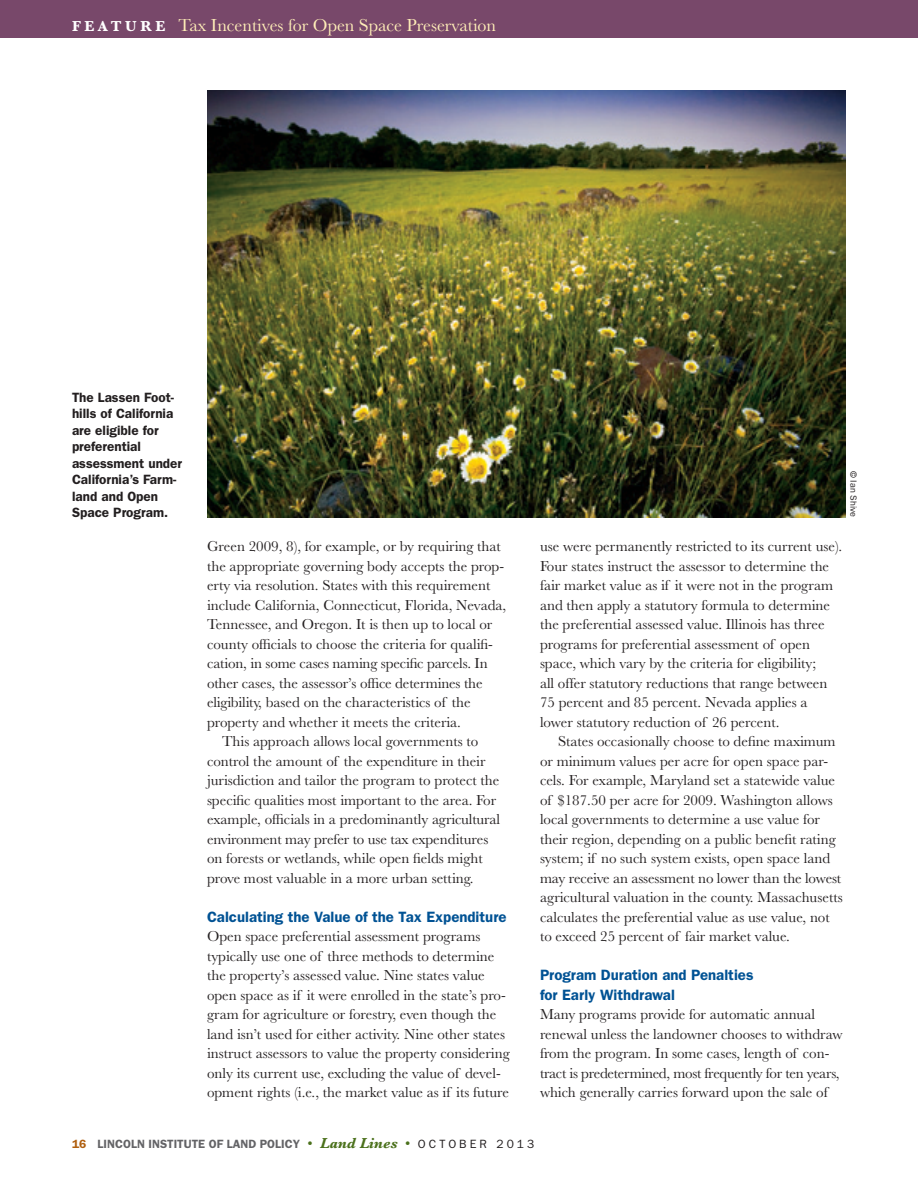
<style>
.page{position:relative;width:918px;height:1188px;background:#fff}
.page>*{position:absolute;margin:0;border:0;box-sizing:border-box;transform-origin:0 0}
.t1{font:18px "Baskerville";color:#ffeeb8}
._00_text{font:15px/19.5px "Baskerville";color:#231f20}
._04_subhead_A{font:600 15px/19.5px "ITC Franklin Gothic Std";color:#005294}
._07_caption{font:600 13.5px/16.5px "ITC Franklin Gothic Std";color:#231f20}
.t2{font:600 12px "ITC Franklin Gothic Std";color:#636366}
._70_credit{font:9px "ITC Franklin Gothic Std";color:#231f20}
.s1{font-weight:700;font-size:15px;color:#fff}
.s2{color:#b05f0f}
.s3{font-family:"Baskerville";font-weight:400;font-size:15px;color:#4b711c}
.s4{font-family:"Baskerville";font-weight:700;font-style:italic;font-size:15px;color:#4b711c}
.s5{font-weight:400;color:#231f20}
</style>
<div class="page">
<div style="left:0;top:0;width:918px;height:38px;background:#78486a"></div>
<img style="left:207px;top:90px;width:639px;height:427px">
<p class="t1" style="left:72px;top:15px;width:426px"><span class="s1">F E A T U R E</span> Tax Incentives for Open Space Preservation</p>
<p class="_07_caption" style="left:72px;top:389px;width:104px">The Lassen Foot&shy;hills of California are eligible for preferential</p>
<p class="_07_caption" style="left:72px;top:455px;width:112px">assessment under<br>California’s Farm&shy;land and Open<br>Space Program.</p>
<p class="_00_text" style="left:207px;top:537px;width:301px">Green 2009, 8), for example, or by requiring that the appropriate governing body accepts the prop&shy;erty via resolution. States with this requirement include California, Connecticut, Florida, Nevada, Tennessee, and Oregon. It is then up to local or county officials to choose the criteria for qualifi&shy;cation, in some cases naming specific parcels. In other cases, the assessor’s office determines the eligibility, based on the characteristics of the property and whether it meets the criteria.</p>
<p class="_00_text" style="left:207px;top:732px;width:295px;text-indent:15px">This approach allows local governments to control the amount of the expenditure in their jurisdiction and tailor the program to protect the specific qualities most important to the area. For example, officials in a predominantly agricultural environment may prefer to use tax expenditures on forests or wetlands, while open fields might prove most valuable in a more urban setting.</p>
<p class="_04_subhead_A" style="left:207px;top:907px;width:301px">Calculating the Value of the Tax Expenditure</p>
<p class="_00_text" style="left:207px;top:927px;width:304px">Open space preferential assessment programs typically use one of three methods to determine the property’s assessed value. Nine states value open space as if it were enrolled in the state’s pro&shy;gram for agriculture or forestry, even though the land isn’t used for either activity. Nine other states instruct assessors to value the property considering only its current use, excluding the value of devel&shy;opment rights (i.e., the market value as if its future</p>
<p class="_70_credit" style="left:859px;top:471px;width:47px;rotate:90deg">© Ian Shive</p>
<p class="_00_text" style="left:540px;top:537px;width:304px">use were permanently restricted to its current use).<br>Four states instruct the assessor to determine the fair market value as if it were not in the program and then apply a statutory formula to determine the preferential assessed value. Illinois has three programs for preferential assessment of open space, which vary by the criteria for eligibility;<br>all offer statutory reductions that range between 75 percent and 85 percent. Nevada applies a lower statutory reduction of 26 percent.</p>
<p class="_00_text" style="left:540px;top:732px;width:304px;text-indent:18px">States occasionally choose to define maximum or minimum values per acre for open space par&shy;cels. For example, Maryland set a statewide value of $187.50 per acre for 2009. Washington allows local governments to determine a use value for their region, depending on a public benefit rating system; if no such system exists, open space land may receive an assessment no lower than the lowest agricultural valuation in the county. Massachusetts calculates the preferential value as use value, not to exceed 25 percent of fair market value.</p>
<p class="_04_subhead_A" style="left:540px;top:965px;width:215px">Program Duration and Penalties for Early Withdrawal</p>
<p class="_00_text" style="left:540px;top:1005px;width:304px">Many programs provide for automatic annual renewal unless the landowner chooses to withdraw from the program. In some cases, length of con&shy;tract is predetermined, most frequently for ten years, which generally carries forward upon the sale of</p>
<p class="t2" style="left:72px;top:1136px;width:464px"><span class="s2">16</span> LINCOLN INSTITUTE OF LAND POLICY <span class="s3">•</span> <span class="s4">Land Lines</span> <span class="s3">•</span> <span class="s5">O C T O B E R 2 0 1 3</span></p>
</div>
